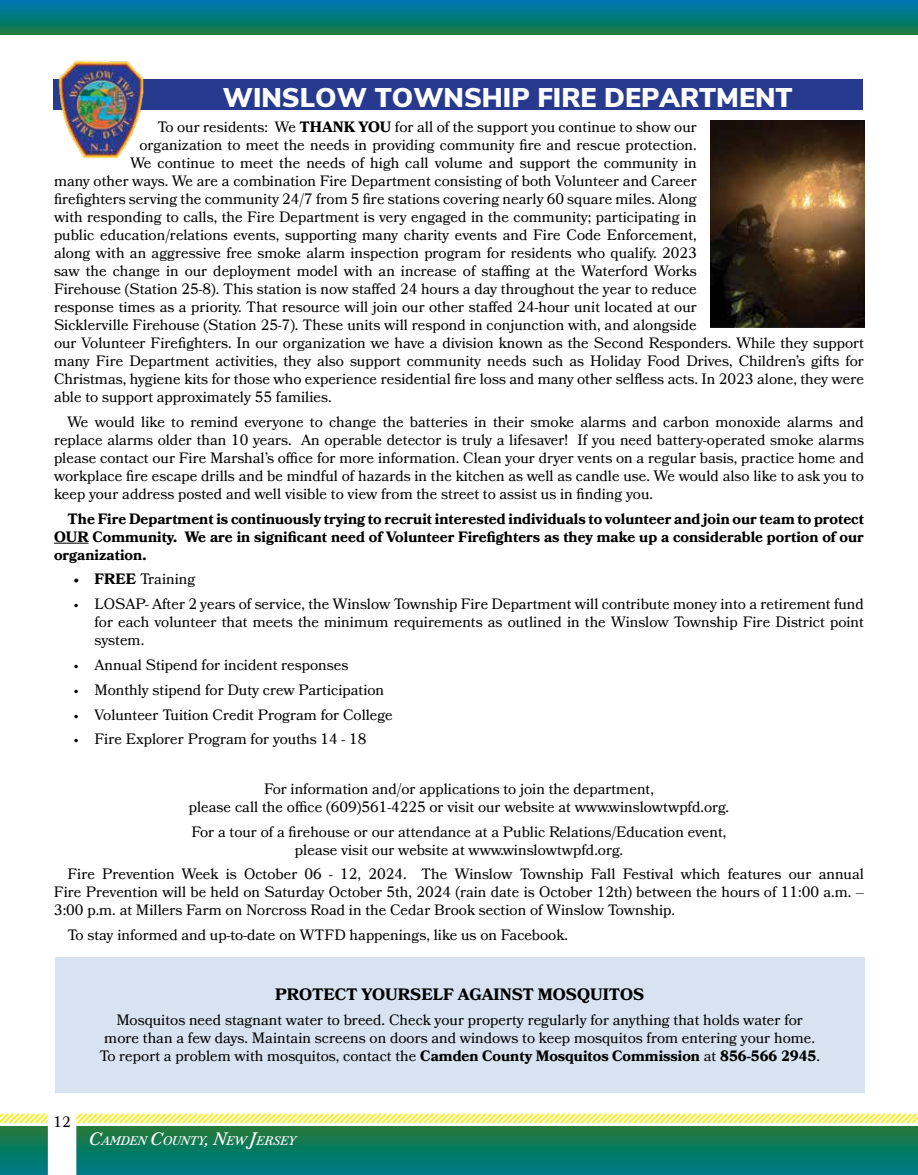
<style>
.page{position:relative;width:918px;height:1175px;background:#fff}
.page>*{position:absolute;margin:0;border:0;box-sizing:border-box;transform-origin:0 0}
.t1{font:900 27px "Nunito Sans";color:#fff}
.t2{font:700 16.5px "Bookmania";color:#000}
.t3{font:15px/18px "Bookmania";color:#000;text-align:justify}
.t4{font:700 15px/18px "Bookmania";color:#000;text-align:justify}
.t5{font:italic 12.6px "Marcia";color:#fff}
.s1{font-weight:700}
.s2{font-size:18px}
</style>
<div class="page">
<svg style="left:0;top:1113px;width:918px;height:61px;background:#459875"></svg>
<div style="left:0;top:0;width:918px;height:34px;background:linear-gradient(to bottom,#0078b7,#137a44)"></div>
<div style="left:53px;top:79px;width:809px;height:31px;background:#273a8f"></div>
<img style="left:58px;top:60px;width:86px;height:99px">
<hr style="left:54px;top:543px;width:35px;height:1px;background:#000">
<img style="left:710px;top:121px;width:155px;height:206px">
<div style="left:55px;top:957px;width:810px;height:135px;background:#d7e3f1"></div>
<h1 class="t1" style="left:223px;top:77px;width:571px">WINSLOW TOWNSHIP FIRE DEPARTMENT</h1>
<p class="t3" style="left:158px;top:118px;width:541px">To our residents: We <span class="s1">THANK YOU</span> for all of the support you continue to show our</p>
<p class="t3" style="left:140px;top:136px;width:559px">organization to meet the needs in providing community fire and rescue protection.</p>
<p class="t3" style="left:130px;top:154px;width:568px">We continue to meet the needs of high call volume and support the community in</p>
<p class="t3" style="left:54px;top:172px;width:644px">many other ways. We are a combination Fire Department consisting of both Volunteer and Career</p>
<p class="t3" style="left:54px;top:190px;width:644px">firefighters serving the community 24/7 from 5 fire stations covering nearly 60 square miles. Along</p>
<p class="t3" style="left:54px;top:208px;width:644px">with responding to calls, the Fire Department is very engaged in the community; participating in</p>
<p class="t3" style="left:54px;top:226px;width:644px">public education/relations events, supporting many charity events and Fire Code Enforcement,</p>
<p class="t3" style="left:54px;top:244px;width:644px">along with an aggressive free smoke alarm inspection program for residents who qualify. 2023</p>
<p class="t3" style="left:54px;top:262px;width:644px">saw the change in our deployment model with an increase of staffing at the Waterford Works</p>
<p class="t3" style="left:54px;top:280px;width:644px">Firehouse (Station 25-8). This station is now staffed 24 hours a day throughout the year to reduce</p>
<p class="t3" style="left:54px;top:298px;width:644px">response times as a priority. That resource will join our other staffed 24-hour unit located at our</p>
<p class="t3" style="left:54px;top:316px;width:644px">Sicklerville Firehouse (Station 25-7). These units will respond in conjunction with, and alongside</p>
<p class="t3" style="left:54px;top:334px;width:812px">our Volunteer Firefighters. In our organization we have a division known as the Second Responders. While they support</p>
<p class="t3" style="left:54px;top:352px;width:811px">many Fire Department activities, they also support community needs such as Holiday Food Drives, Children’s gifts for</p>
<p class="t3" style="left:54px;top:370px;width:812px">Christmas, hygiene kits for those who experience residential fire loss and many other selfless acts. In 2023 alone, they were</p>
<p class="t3" style="left:54px;top:388px;width:279px">able to support approximately 55 families.</p>
<p class="t3" style="left:54px;top:413px;width:812px;text-indent:14px">We would like to remind everyone to change the batteries in their smoke alarms and carbon monoxide alarms and replace alarms older than 10 years. An operable detector is truly a lifesaver! If you need battery-operated smoke alarms please contact our Fire Marshal’s office for more information. Clean your dryer vents on a regular basis, practice home and workplace fire escape drills and be mindful of hazards in the kitchen as well as candle use. We would also like to ask you to keep your address posted and well visible to view from the street to assist us in finding you.</p>
<p class="t4" style="left:54px;top:509px;width:812px;text-indent:14px">The Fire Department is continuously trying to recruit interested individuals to volunteer and join our team to protect OUR Community. We are in significant need of Volunteer Firefighters as they make up a considerable portion of our organization.</p>
<p class="t3" style="left:74px;top:570px;width:123px"><span class="s1">• FREE</span> Training</p>
<p class="t3" style="left:94px;top:595px;width:771px;text-indent:-20px">• LOSAP- After 2 years of service, the Winslow Township Fire Department will contribute money into a retirement fund for each volunteer that meets the minimum requirements as outlined in the Winslow Township Fire District point system.</p>
<p class="t3" style="left:74px;top:656px;width:276px">• Annual Stipend for incident responses</p>
<p class="t3" style="left:74px;top:680px;width:311px">• Monthly stipend for Duty crew Participation</p>
<p class="t3" style="left:74px;top:705px;width:320px">• Volunteer Tuition Credit Program for College</p>
<p class="t3" style="left:74px;top:730px;width:294px">• Fire Explorer Program for youths 14 - 18</p>
<p class="t3" style="left:189px;top:779px;width:542px;text-align:center">For information and/or applications to join the department,<br>please call the office (609)561-4225 or visit our website at www.winslowtwpfd.org.</p>
<p class="t3" style="left:192px;top:822px;width:536px;text-align:center">For a tour of a firehouse or our attendance at a Public Relations/Education event, please visit our website at www.winslowtwpfd.org.</p>
<p class="t3" style="left:54px;top:865px;width:812px;text-indent:14px">Fire Prevention Week is October 06 - 12, 2024. The Winslow Township Fall Festival which features our annual Fire Prevention will be held on Saturday October 5th, 2024 (rain date is October 12th) between the hours of 11:00 a.m. – 3:00 p.m. at Millers Farm on Norcross Road in the Cedar Brook section of Winslow Township.</p>
<p class="t3" style="left:67px;top:926px;width:502px">To stay informed and up-to-date on WTFD happenings, like us on Facebook.</p>
<p class="t2" style="left:275px;top:984px;width:371px">PROTECT YOURSELF AGAINST MOSQUITOS</p>
<p class="t3" style="left:99px;top:1010px;width:722px;text-align:center">Mosquitos need stagnant water to breed. Check your property regularly for anything that holds water for more than a few days. Maintain screens on doors and windows to keep mosquitos from entering your home.<br>To report a problem with mosquitos, contact the <span class="s1">Camden County Mosquitos Commission</span> at <span class="s1">856-566 2945</span>.</p>
<p class="t3" style="left:53px;top:1113px;width:19px">12</p>
<p class="t5" style="left:90px;top:1132px;width:208px"><span class="s2">C</span>AMDEN <span class="s2">C</span>OUNTY<span class="s2">, N</span>EW <span class="s2">J</span>ERSEY</p>
</div>
